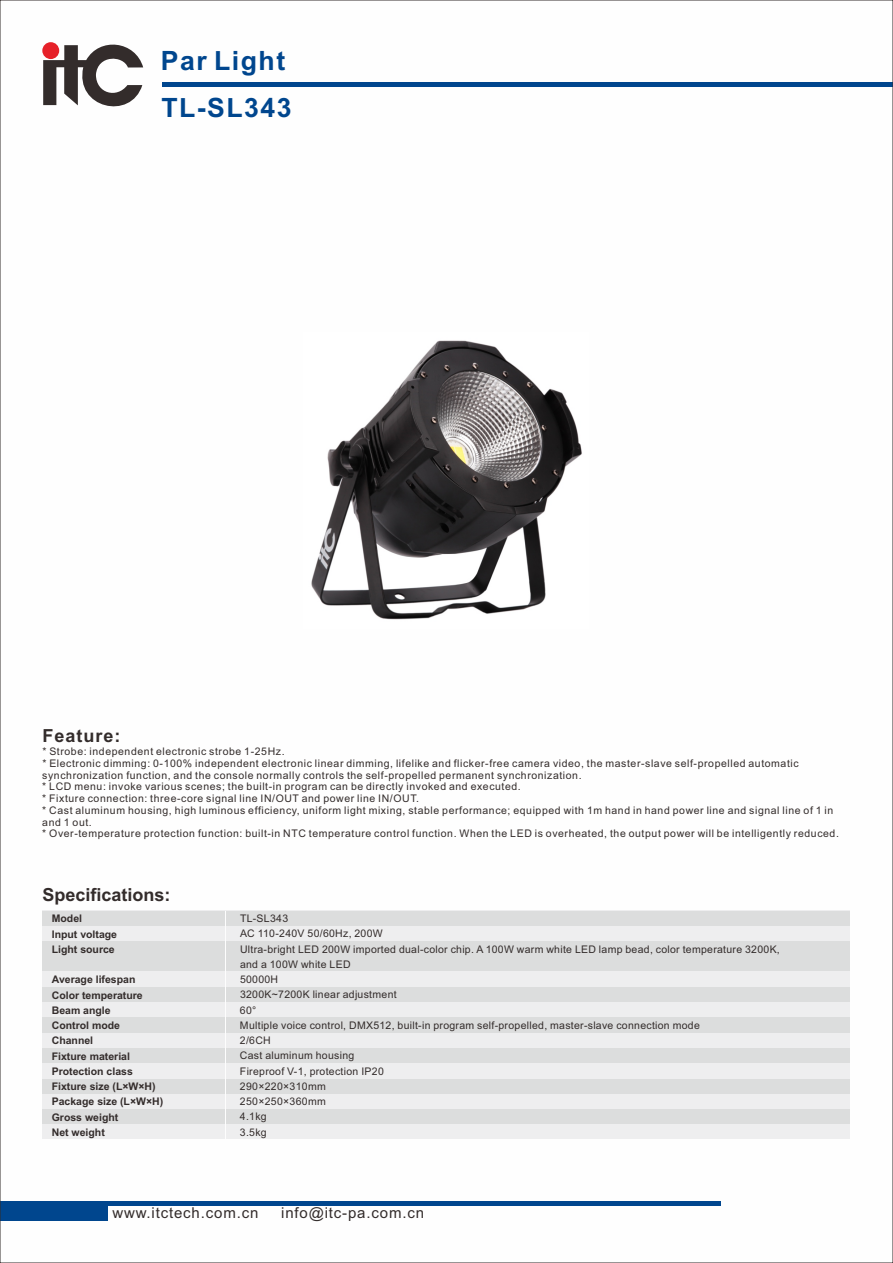
<style>
.page{position:relative;width:893px;height:1263px;background:#fff}
.page>*{position:absolute;margin:0;border:0;box-sizing:border-box;transform-origin:0 0}
.t1{font:700 26.55px "Arial";letter-spacing:.055em;color:#00468e}
.t2{font:700 18px "Arial";color:#332c2b}
.t3{font:700 18px "Arial";letter-spacing:.055em;color:#332c2b}
.t4{font:15px "Arial";letter-spacing:.055em;color:#332c2b}
.t5{font:10.5px/11.7px "Arial";letter-spacing:.055em;color:#332c2b}
.t6{font:10.5px/15.3px "Arial";letter-spacing:.03em;color:#332c2b}
.t7{font:700 10.5px/15.3px "Arial";color:#332c2b}
</style>
<div class="page">
<hr style="left:0;top:1202px;width:720px;height:4px;background:#00468e">
<div style="left:0;top:1202px;width:108px;height:18px;background:#00468e"></div>
<hr style="left:163px;top:82px;width:730px;height:4px;background:#00468e">
<svg style="left:43px;top:42px;width:100px;height:65px"></svg>
<div style="left:42px;top:911px;width:808px;height:228px;background:#eeeeef"></div>
<div style="left:42px;top:911px;width:808px;height:15px;background:#dcdddd"></div>
<div style="left:42px;top:941px;width:808px;height:30px;background:#dcdddd"></div>
<div style="left:42px;top:987px;width:808px;height:15px;background:#dcdddd"></div>
<div style="left:42px;top:1017px;width:808px;height:15px;background:#dcdddd"></div>
<div style="left:42px;top:1048px;width:808px;height:15px;background:#dcdddd"></div>
<div style="left:42px;top:1079px;width:808px;height:15px;background:#dcdddd"></div>
<div style="left:42px;top:1109px;width:808px;height:15px;background:#dcdddd"></div>
<hr style="left:225px;top:911px;width:1px;height:228px;background:#fefefe">
<img style="left:311px;top:340px;width:271px;height:280px">
<h1 class="t1" style="left:161px;top:51px;width:126px">Par Light</h1>
<h1 class="t1" style="left:161px;top:98px;width:132px">TL-SL343</h1>
<h2 class="t3" style="left:42px;top:729px;width:80px">Feature:</h2>
<p class="t5" style="left:42px;top:747px;width:798px">* Strobe: independent electronic strobe 1-25Hz.<br>* Electronic dimming: 0-100% independent electronic linear dimming, lifelike and flicker-free camera video, the master-slave self-propelled automatic synchronization function, and the console normally controls the self-propelled permanent synchronization.<br>* LCD menu: invoke various scenes; the built-in program can be directly invoked and executed.<br>* Fixture connection: three-core signal line IN/OUT and power line IN/OUT.<br>* Cast aluminum housing, high luminous efficiency, uniform light mixing, stable performance; equipped with 1m hand in hand power line and signal line of 1 in and 1 out.<br>* Over-temperature protection function: built-in NTC temperature control function. When the LED is overheated, the output power will be intelligently reduced.</p>
<h2 class="t2" style="left:42px;top:888px;width:130px">Specifications:</h2>
<p class="t7" style="left:52px;top:912px;width:67px">Model<br>Input voltage<br>Light source</p>
<p class="t7" style="left:52px;top:973px;width:113px">Average lifespan<br>Color temperature<br>Beam angle<br>Control mode<br>Channel<br>Fixture material<br>Protection class<br>Fixture size (L×W×H)<br>Package size (L×W×H)<br>Gross weight<br>Net weight</p>
<p class="t6" style="left:240px;top:912px;width:541px">TL-SL343<br>AC 110-240V 50/60Hz, 200W<br>Ultra-bright LED 200W imported dual-color chip. A 100W warm white LED lamp bead, color temperature 3200K, and a 100W white LED<br>50000H<br>3200K~7200K linear adjustment<br>60°<br>Multiple voice control, DMX512, built-in program self-propelled, master-slave connection mode<br>2/6CH<br>Cast aluminum housing<br>Fireproof V-1, protection IP20<br>290×220×310mm<br>250×250×360mm<br>4.1kg<br>3.5kg</p>
<h3 class="t4" style="left:112px;top:1207px;width:147px">www.itctech.com.cn</h3>
<h3 class="t4" style="left:281px;top:1207px;width:144px">info@itc-pa.com.cn</h3>
</div>
